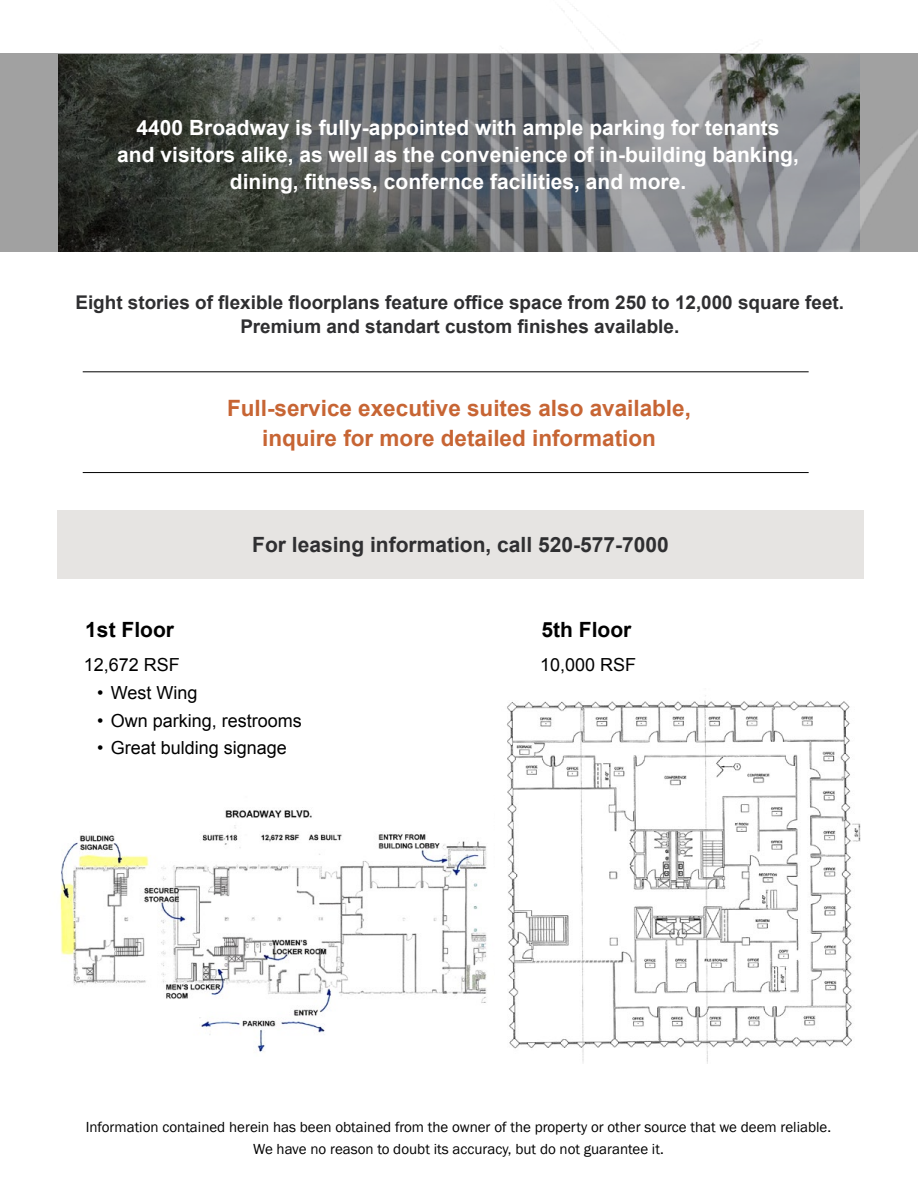
<style>
.page{position:relative;width:918px;height:1188px;background:#fff}
.page>*{position:absolute;margin:0;border:0;box-sizing:border-box;transform-origin:0 0}
.t1{font:700 22.5px/30.3px "Arial";color:#c76534;text-align:center}
.t2{font:700 21px/27px "Arial";color:#fff;text-align:center}
.t3{font:700 21px "Arial";color:#2f2f31}
.t4{font:700 21px "Arial";color:#000}
.t5{font:700 18.9px/24px "Arial";color:#2f2f31;text-align:center}
.t6{font:18px "Arial";color:#000}
.t7{font:15px/21.8px "Franklin Gothic";color:#000;text-align:center}
</style>
<div class="page">
<div style="left:57px;top:510px;width:807px;height:69px;background:#e6e4e2"></div>
<hr style="left:83px;top:371px;width:726px;height:1px;background:#000">
<hr style="left:83px;top:472px;width:726px;height:1px;background:#000">
<img style="left:59px;top:810px;width:428px;height:242px">
<img style="left:507px;top:695px;width:354px;height:369px">
<svg style="left:0;top:53px;width:398px;height:199px;background:#515450"></svg>
<img style="left:398px;top:8px;width:520px;height:244px">
<p class="t2" style="left:117px;top:114px;width:683px">4400 Broadway is fully-appointed with ample parking for tenants and visitors alike, as well as the convenience of in-building banking, dining, fitness, confernce facilities, and more.</p>
<p class="t5" style="left:75px;top:291px;width:770px">Eight stories of flexible floorplans feature office space from 250 to 12,000 square feet.<br>Premium and standart custom finishes available.</p>
<p class="t1" style="left:227px;top:394px;width:465px">Full-service executive suites also available, inquire for more detailed information</p>
<p class="t3" style="left:252px;top:531px;width:418px">For leasing information, call 520-577-7000</p>
<p class="t4" style="left:85px;top:615px;width:90px">1st Floor</p>
<p class="t6" style="left:84px;top:653px;width:98px">12,672 RSF</p>
<p class="t6" style="left:97px;top:681px;width:102px">• West Wing</p>
<p class="t6" style="left:97px;top:708px;width:206px">• Own parking, restrooms</p>
<p class="t6" style="left:97px;top:736px;width:191px">• Great bulding signage</p>
<p class="t4" style="left:542px;top:615px;width:91px">5th Floor</p>
<p class="t6" style="left:540px;top:653px;width:98px">10,000 RSF</p>
<p class="t7" style="left:86px;top:1117px;width:747px">Information contained herein has been obtained from the owner of the property or other source that we deem reliable.<br>We have no reason to doubt its accuracy, but do not guarantee it.</p>
</div>
